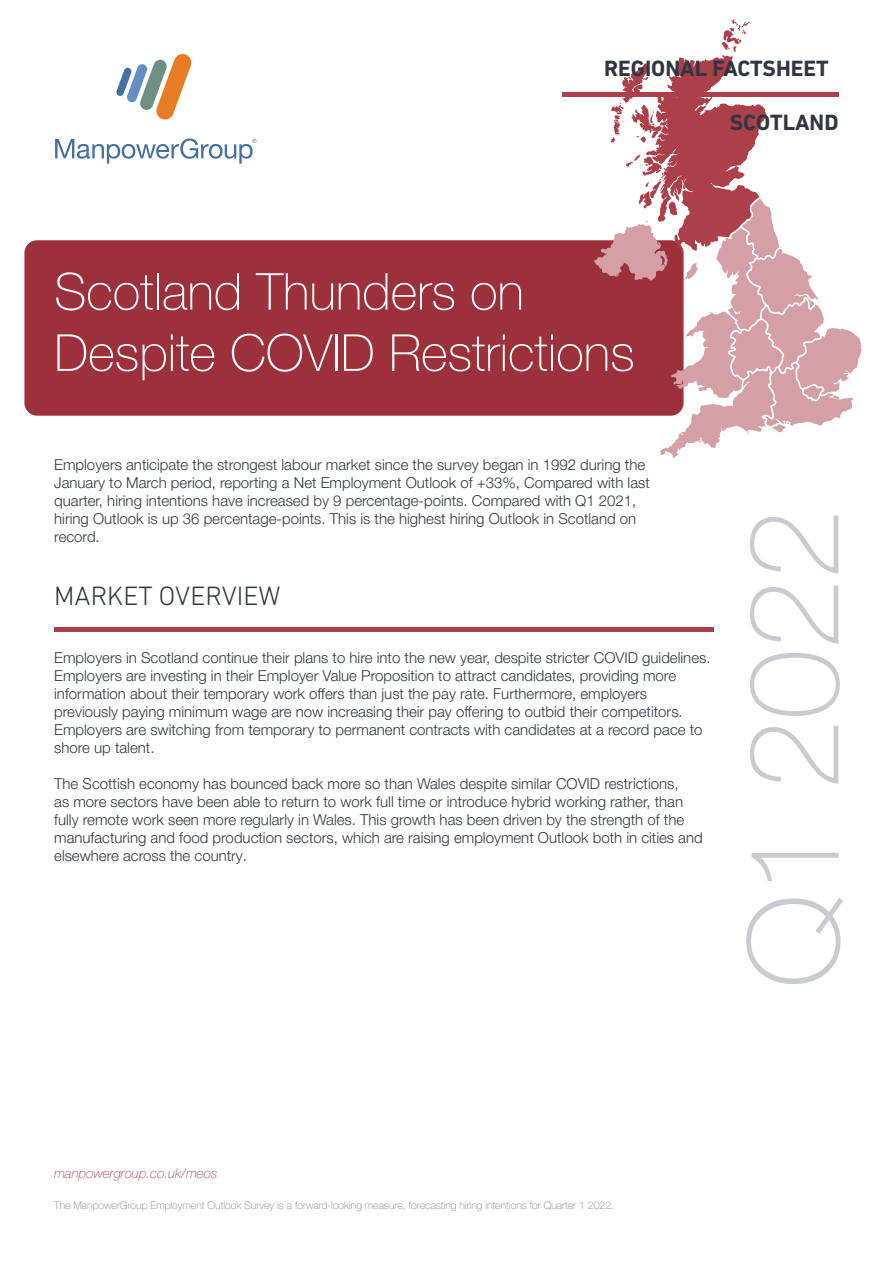
<style>
.page{position:relative;width:893px;height:1263px;background:#fff}
.page>*{position:absolute;margin:0;border:0;box-sizing:border-box;transform-origin:0 0}
.t1{font:100 126px "Helvetica Neue LT Pro";color:#cacbce}
.t2{font:100 51px/61.2px "Helvetica Neue LT Pro";color:#fff}
.t3{font:300 27px "DIN Next LT Pro";color:#323640}
.t4{font:700 22.5px "DIN Next LT Pro";color:#323640}
.t5{font:300 15px/18px "Helvetica Neue LT Pro";color:#323640}
.t6{font:italic 100 13.5px "Helvetica Neue LT Pro";color:#aa404b}
.t7{font:100 10.5px "Helvetica Neue LT Pro";color:#787d83}
</style>
<div class="page">
<svg style="left:116px;top:54px;width:76px;height:66px"></svg>
<svg style="left:55px;top:138px;width:201px;height:26px"></svg>
<div style="left:562px;top:92px;width:277px;height:5px;background:#aa404b"></div>
<div style="left:24px;top:240px;width:660px;height:176px;background:#9c313c;border-radius:13px"></div>
<hr style="left:54px;top:627px;width:659px;height:4px;background:#aa404b">
<svg style="left:594px;top:19px;width:268px;height:439px"></svg>
<p class="t4" style="left:604px;top:56px;width:226px">REGIONAL FACTSHEET</p>
<p class="t4" style="left:730px;top:110px;width:110px">SCOTLAND</p>
<p class="t2" style="left:54px;top:260px;width:582px">Scotland Thunders on<br>Despite COVID Restrictions</p>
<p class="t5" style="left:54px;top:455px;width:597px">Employers anticipate the strongest labour market since the survey began in 1992 during the January to March period, reporting a Net Employment Outlook of +33%, Compared with last quarter, hiring intentions have increased by 9 percentage-points. Compared with Q1 2021, hiring Outlook is up 36 percentage-points. This is the highest hiring Outlook in Scotland on record.</p>
<p class="t3" style="left:54px;top:580px;width:228px">MARKET OVERVIEW</p>
<p class="t5" style="left:54px;top:649px;width:658px">Employers in Scotland continue their plans to hire into the new year, despite stricter COVID guidelines.<br>Employers are investing in their Employer Value Proposition to attract candidates, providing more information about their temporary work offers than just the pay rate. Furthermore, employers previously paying minimum wage are now increasing their pay offering to outbid their competitors.<br>Employers are switching from temporary to permanent contracts with candidates at a record pace to shore up talent.</p>
<p class="t5" style="left:54px;top:775px;width:650px">The Scottish economy has bounced back more so than Wales despite similar COVID restrictions,<br>as more sectors have been able to return to work full time or introduce hybrid working rather, than fully remote work seen more regularly in Wales. This growth has been driven by the strength of the manufacturing and food production sectors, which are raising employment Outlook both in cities and elsewhere across the country.</p>
<p class="t1" style="left:719px;top:988px;width:480px;rotate:-90deg">Q1 2022</p>
<p class="t6" style="left:54px;top:1165px;width:165px">manpowergroup.co.uk/meos</p>
<p class="t7" style="left:54px;top:1199px;width:561px">The ManpowerGroup Employment Outlook Survey is a forward-looking measure, forecasting hiring intentions for Quarter 1 2022.</p>
</div>
